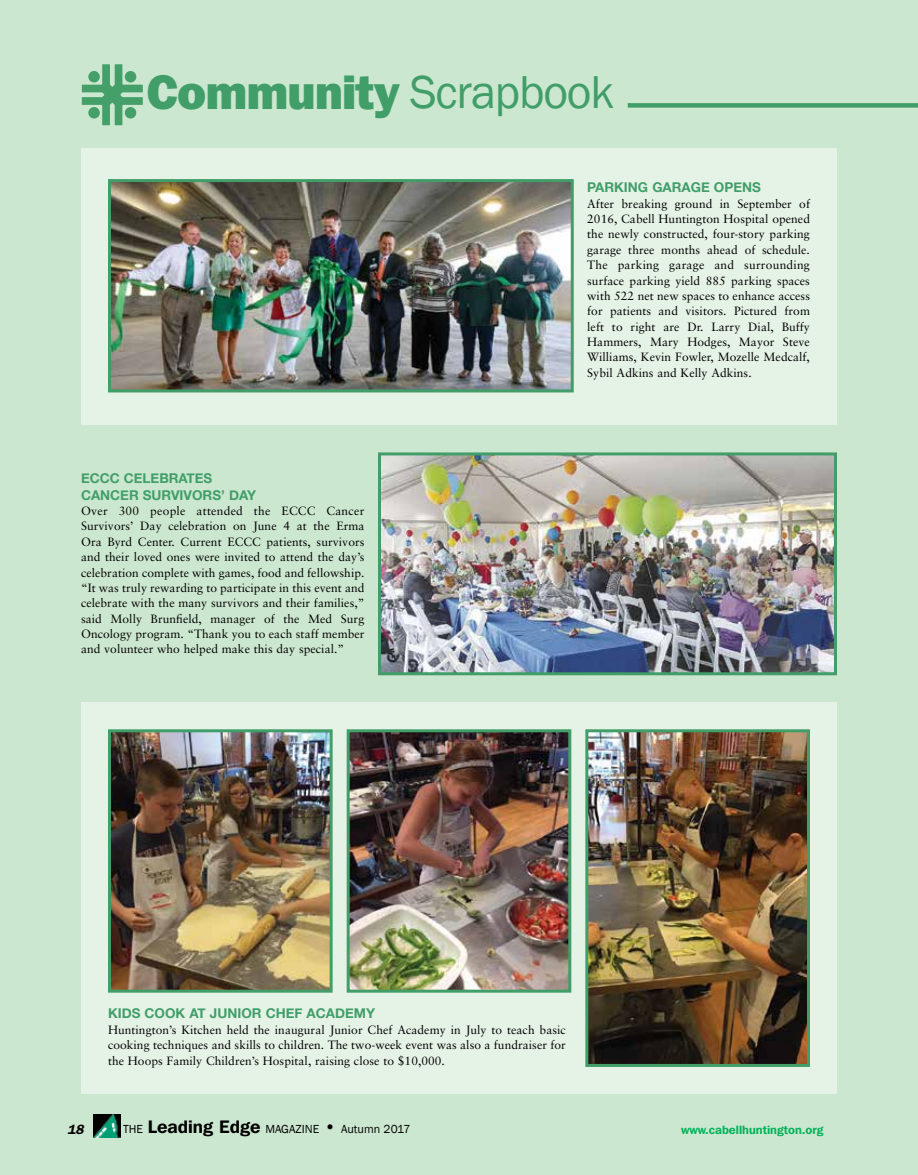
<style>
.page{position:relative;width:918px;height:1175px;background:#fff}
.page>*{position:absolute;margin:0;border:0;box-sizing:border-box;transform-origin:0 0}
.t1{font:800 48.15px "Franklin Gothic IT Cby BT";letter-spacing:-.02em;color:#419e69}
.t2{font:700 13.5px/16.2px "Helvetica Neue";color:#419e69}
.t3{font:italic 600 13.5px "Franklin Gothic";color:#000}
.t4{font:12px/15.3px "Sabon";letter-spacing:.005em;color:#000;text-align:justify}
.t5{font:12px "Franklin Gothic";color:#000}
.t6{font:600 12px "Franklin Gothic IT Cby BT";color:#00b259}
.s1{font-family:"Franklin Gothic";font-weight:400;font-size:47.55px}
.s2{font-family:"Franklin Gothic IT Cby BT";font-weight:600;font-size:18px}
.s3{font-size:18px}
</style>
<div class="page">
<div style="left:0;top:0;width:918px;height:1174px;background:#cce7cf"></div>
<div style="left:81px;top:702px;width:756px;height:392px;background:#e5f2e6"></div>
<img style="left:93px;top:1114px;width:27px;height:23px">
<svg style="left:82px;top:64px;width:61px;height:61px"></svg>
<div style="left:81px;top:148px;width:756px;height:277px;background:#e5f2e6"></div>
<img style="left:112px;top:183px;width:458px;height:205px">
<div style="left:108px;top:179px;width:466px;height:213px;border:3px solid #419e69"></div>
<img style="left:351px;top:733px;width:216px;height:255px">
<div style="left:347px;top:729px;width:224px;height:263px;border:3px solid #419e69"></div>
<img style="left:112px;top:733px;width:217px;height:255px">
<div style="left:108px;top:729px;width:225px;height:263px;border:3px solid #419e69"></div>
<img style="left:589px;top:733px;width:217px;height:329px">
<div style="left:585px;top:729px;width:225px;height:337px;border:3px solid #419e69"></div>
<img style="left:382px;top:456px;width:451px;height:215px">
<div style="left:378px;top:452px;width:459px;height:223px;border:3px solid #419e69"></div>
<div style="left:628px;top:103px;width:290px;height:5px;background:#419e69"></div>
<h1 class="t1" style="left:146px;top:61px;width:469px">Community <span class="s1">Scrapbook</span></h1>
<p class="t2" style="left:81px;top:470px;width:177px">ECCC CELEBRATES<br>CANCER SURVIVORS’ DAY</p>
<p class="t4" style="left:81px;top:503px;width:285px">Over 300 people attended the ECCC Cancer Survivors’ Day celebration on June 4 at the Erma Ora Byrd Center. Current ECCC patients, survivors and their loved ones were invited to attend the day’s celebration complete with games, food and fellowship. “It was truly rewarding to participate in this event and celebrate with the many survivors and their families,” said Molly Brunfield, manager of the Med Surg Oncology program. “Thank you to each staff member and volunteer who helped make this day special.”</p>
<p class="t2" style="left:587px;top:179px;width:175px">PARKING GARAGE OPENS</p>
<p class="t4" style="left:587px;top:196px;width:224px">After breaking ground in September of 2016, Cabell Huntington Hospital opened the newly constructed, four-story parking garage three months ahead of schedule.<br>The parking garage and surrounding surface parking yield 885 parking spaces with 522 net new spaces to enhance access for patients and visitors. Pictured from left to right are Dr. Larry Dial, Buffy Hammers, Mary Hodges, Mayor Steve Williams, Kevin Fowler, Mozelle Medcalf, Sybil Adkins and Kelly Adkins.</p>
<p class="t2" style="left:108px;top:1005px;width:269px">KIDS COOK AT JUNIOR CHEF ACADEMY</p>
<p class="t4" style="left:108px;top:1021px;width:459px">Huntington’s Kitchen held the inaugural Junior Chef Academy in July to teach basic cooking techniques and skills to children. The two-week event was also a fundraiser for the Hoops Family Children’s Hospital, raising close to $10,000.</p>
<p class="t3" style="left:68px;top:1121px;width:18px">18</p>
<p class="t5" style="left:123px;top:1121px;width:289px">THE <span class="s2">Leading Edge</span> MAGAZINE <span class="s3">•</span> Autumn 2017</p>
<p class="t6" style="left:681px;top:1122px;width:144px">www.cabellhuntington.org</p>
</div>
